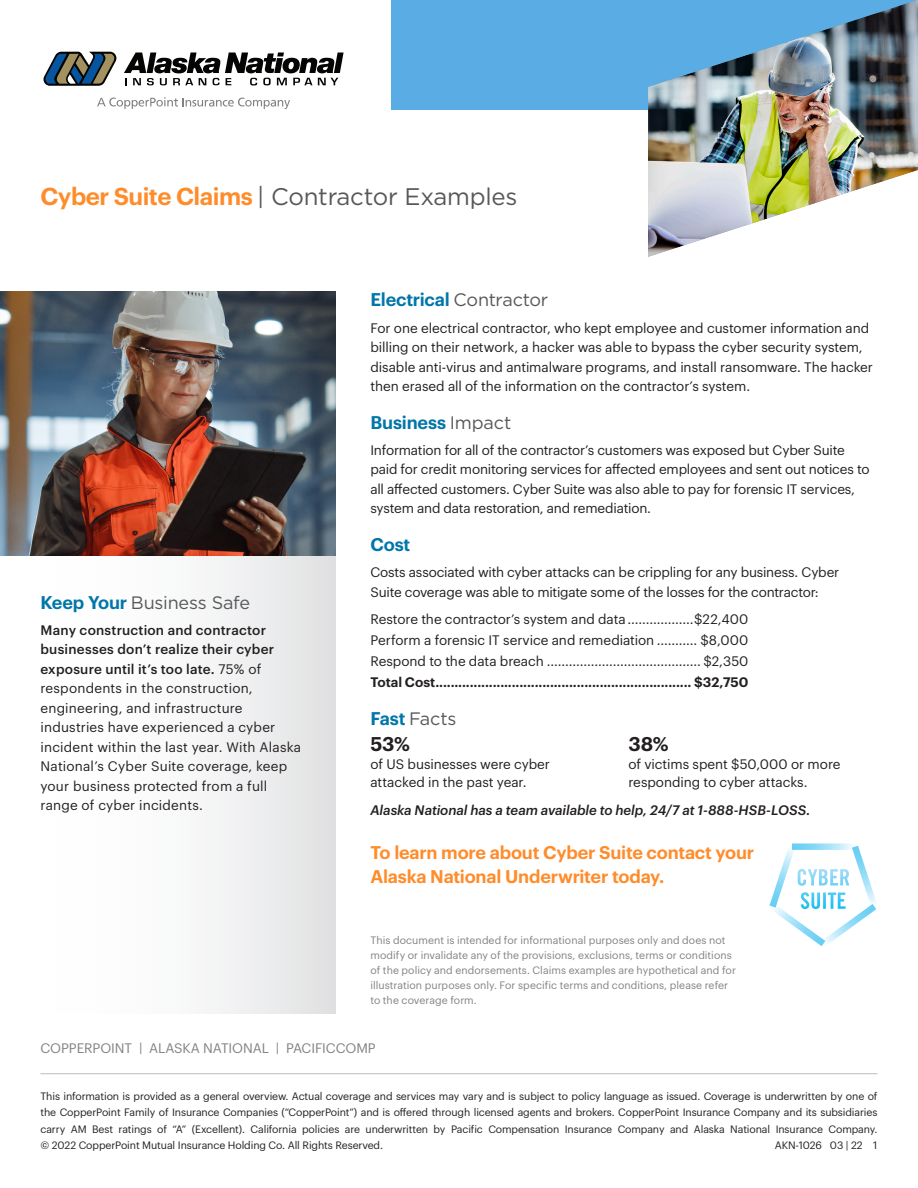
<style>
.page{position:relative;width:918px;height:1188px;background:#fff}
.page>*{position:absolute;margin:0;border:0;box-sizing:border-box;transform-origin:0 0}
.t1{font:24px "Gotham";letter-spacing:-.01em;color:#57585a}
.Body{font:600 19.5px "Graphik";color:#231f20}
.Body-2{font:600 18px/24px "Graphik";letter-spacing:-.01em;color:#ff8c2b}
.t2{font:600 18px "Graphik";letter-spacing:-.01em;color:#0076a9}
.t3{font:18px "Gotham";letter-spacing:-.015em;color:#57585a}
.Body-3{font:13.5px/19.5px "Graphik";letter-spacing:-.005em;color:#231f20}
.Body-4{font:13.5px/19.5px "Graphik";letter-spacing:.015em;color:#231f20}
.Body-5{font:600 13.5px "Graphik";color:#231f20}
.Body-6{font:italic 500 13.5px "Graphik";letter-spacing:-.005em;color:#231f20}
.t4{font:13.5px "Graphik";letter-spacing:-.005em;color:#808285}
.t5{font:10.5px/16.5px "Graphik";letter-spacing:-.01em;color:#231f20;text-align:justify}
.Body-7{font:10.5px/15px "Graphik";letter-spacing:.005em;color:#808285}
.s1{font-family:"Graphik";font-weight:600;color:#ff8c2b}
.s2{font-family:"Graphik";font-weight:600;color:#0076a9}
.s3{font-weight:500}
.s4{font-family:"Gotham";font-weight:400;color:#57585a}
</style>
<div class="page">
<hr style="left:40px;top:1073px;width:838px;height:1px;background:#bcbdc0">
<div style="left:392px;top:0;width:526px;height:110px;background:#5aace5"></div>
<svg style="left:44px;top:52px;width:72px;height:34px"></svg>
<svg style="left:124px;top:53px;width:220px;height:33px"></svg>
<svg style="left:97px;top:97px;width:193px;height:12px"></svg>
<div style="left:0;top:554px;width:336px;height:459px;background:linear-gradient(to right,#fff,#e6e6e8)"></div>
<div style="left:647px;top:0;width:271px;height:258px;background:#231f20;opacity:.16"></div>
<img style="left:0;top:292px;width:336px;height:264px">
<svg style="left:770px;top:843px;width:107px;height:103px"></svg>
<p class="t1" style="left:40px;top:181px;width:478px"><span class="s1">Cyber Suite Claims</span> | Contractor Examples</p>
<p class="t3" style="left:40px;top:591px;width:211px"><span class="s2">Keep Your</span> Business Safe</p>
<p class="Body-4" style="left:40px;top:619px;width:262px"><span class="s3">Many construction and contractor businesses don’t realize their cyber exposure until it’s too late.</span> 75% of respondents in the construction, engineering, and infrastructure industries have experienced a cyber incident within the last year. With Alaska National’s Cyber Suite coverage, keep your business protected from a full range of cyber incidents.</p>
<p class="t2" style="left:370px;top:286px;width:179px">Electrical <span class="s4">Contractor</span></p>
<p class="Body-3" style="left:370px;top:317px;width:504px">For one electrical contractor, who kept employee and customer information and billing on their network, a hacker was able to bypass the cyber security system, disable anti-virus and antimalware programs, and install ransomware. The hacker then erased all of the information on the contractor’s system.</p>
<p class="t2" style="left:370px;top:408px;width:142px">Business <span class="s4">Impact</span></p>
<p class="Body-3" style="left:370px;top:439px;width:501px">Information for all of the contractor’s customers was exposed but Cyber Suite paid for credit monitoring services for affected employees and sent out notices to all affected customers. Cyber Suite was also able to pay for forensic IT services, system and data restoration, and remediation.</p>
<p class="t2" style="left:370px;top:531px;width:41px">Cost</p>
<p class="Body-3" style="left:370px;top:561px;width:470px">Costs associated with cyber attacks can be crippling for any business. Cyber<br>Suite coverage was able to mitigate some of the losses for the contractor:</p>
<p class="Body-3" style="left:370px;top:609px;width:380px">Restore the contractor’s system and data..................$22,400</p>
<p class="Body-3" style="left:370px;top:630px;width:380px">Perform a forensic IT service and remediation ........... $8,000</p>
<p class="Body-3" style="left:370px;top:651px;width:380px">Respond to the data breach .......................................... $2,350</p>
<p class="Body-5" style="left:370px;top:672px;width:380px">Total Cost................................................................... $32,750</p>
<p class="t3" style="left:370px;top:707px;width:88px"><span class="s2">Fast</span> Facts</p>
<p class="Body" style="left:370px;top:729px;width:41px">53%</p>
<p class="Body-3" style="left:370px;top:754px;width:181px;line-height:18px">of US businesses were cyber attacked in the past year.</p>
<p class="Body" style="left:628px;top:729px;width:42px">38%</p>
<p class="Body-3" style="left:628px;top:754px;width:214px;line-height:18px">of victims spent $50,000 or more responding to cyber attacks.</p>
<p class="Body-6" style="left:370px;top:800px;width:441px">Alaska National has a team available to help, 24/7 at 1-888-HSB-LOSS.</p>
<p class="Body-2" style="left:370px;top:839px;width:385px">To learn more about Cyber Suite contact your<br>Alaska National Underwriter today.</p>
<p class="Body-7" style="left:370px;top:932px;width:367px">This document is intended for informational purposes only and does not modify or invalidate any of the provisions, exclusions, terms or conditions of the policy and endorsements. Claims examples are hypothetical and for illustration purposes only. For specific terms and conditions, please refer to the coverage form.</p>
<p class="t4" style="left:41px;top:1038px;width:337px">COPPERPOINT | ALASKA NATIONAL | PACIFICCOMP</p>
<p class="t5" style="left:40px;top:1087px;width:839px">This information is provided as a general overview. Actual coverage and services may vary and is subject to policy language as issued. Coverage is underwritten by one of the CopperPoint Family of Insurance Companies (“CopperPoint”) and is offered through licensed agents and brokers. CopperPoint Insurance Company and its subsidiaries carry AM Best ratings of “A” (Excellent). California policies are underwritten by Pacific Compensation Insurance Company and Alaska National Insurance Company. © 2022 CopperPoint Mutual Insurance Holding Co. All Rights Reserved.</p>
<p class="t5" style="left:775px;top:1136px;width:104px">AKN-1026 03 | 22 1</p>
</div>
